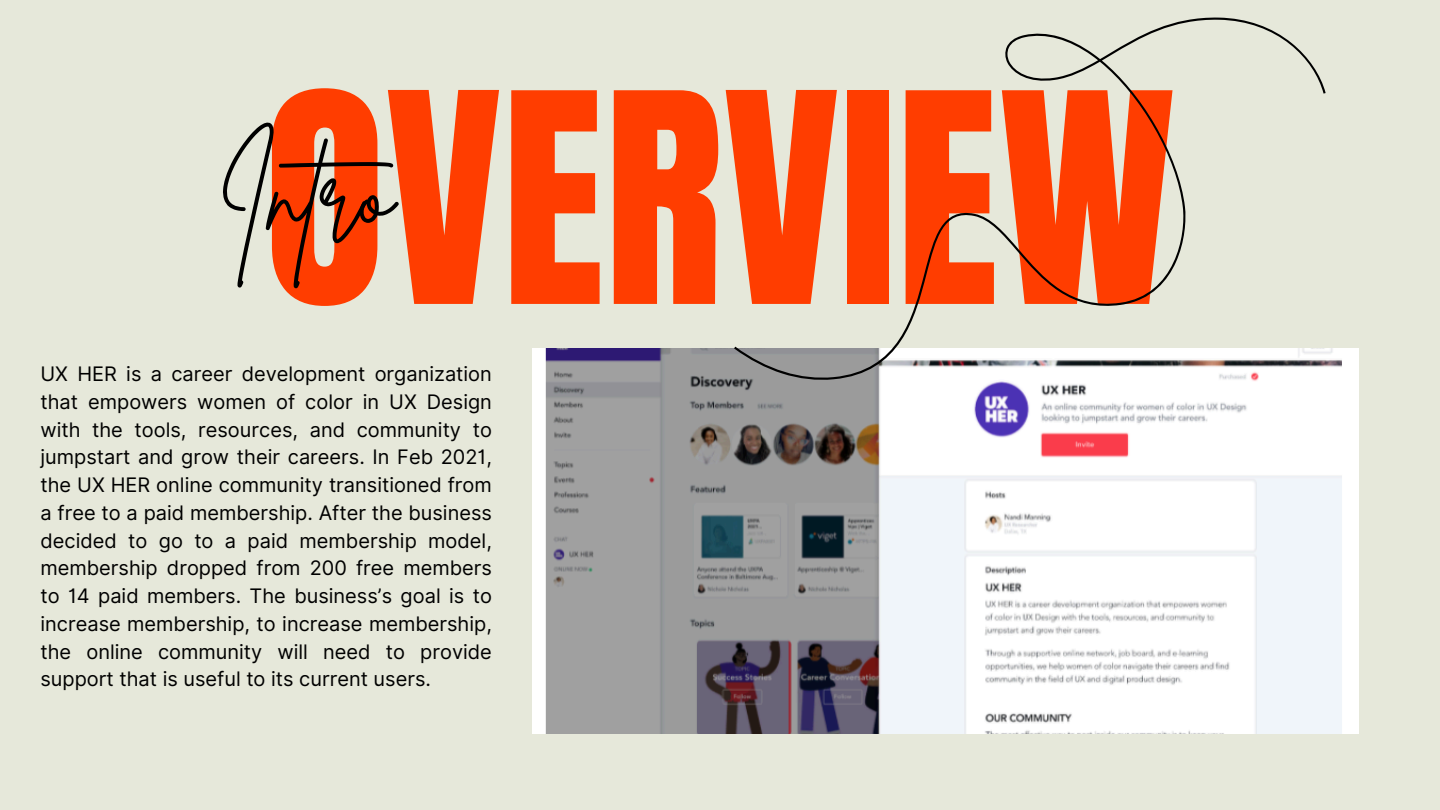
<style>
.page{position:relative;width:1440px;height:810px;background:#e6e8da}
.page>*{position:absolute;margin:0;border:0;box-sizing:border-box;transform-origin:0 0}
.t1{font:248.8px "Anton";color:#ff3d00}
.t2{font:102px "Brittany Signature";color:#000}
.t3{font:20px/27.8px "Inter";color:#000;text-align:justify}
</style>
<div class="page">
<img style="left:532px;top:349px;width:827px;height:385px">
<svg style="left:723px;top:17px;width:612px;height:367px"></svg>
<p class="t1" style="left:264px;top:21px;width:913px">OVERVIEW</p>
<h2 class="t2" style="left:218px;top:128px;width:205px">Intro</h2>
<h1 class="t3" style="left:40px;top:360px;width:453px">UX HER is a career development organization</h1>
<h1 class="t3" style="left:40px;top:388px;width:453px">that empowers women of color in UX Design with the tools, resources, and community to jumpstart and grow their careers. In Feb 2021, the UX HER online community transitioned from a free to a paid membership. After the business decided to go to a paid membership model, membership dropped from 200 free members to 14 paid members. The business’s goal is to increase membership, to increase membership, the online community will need to provide support that is useful to its current users.</h1>
</div>
